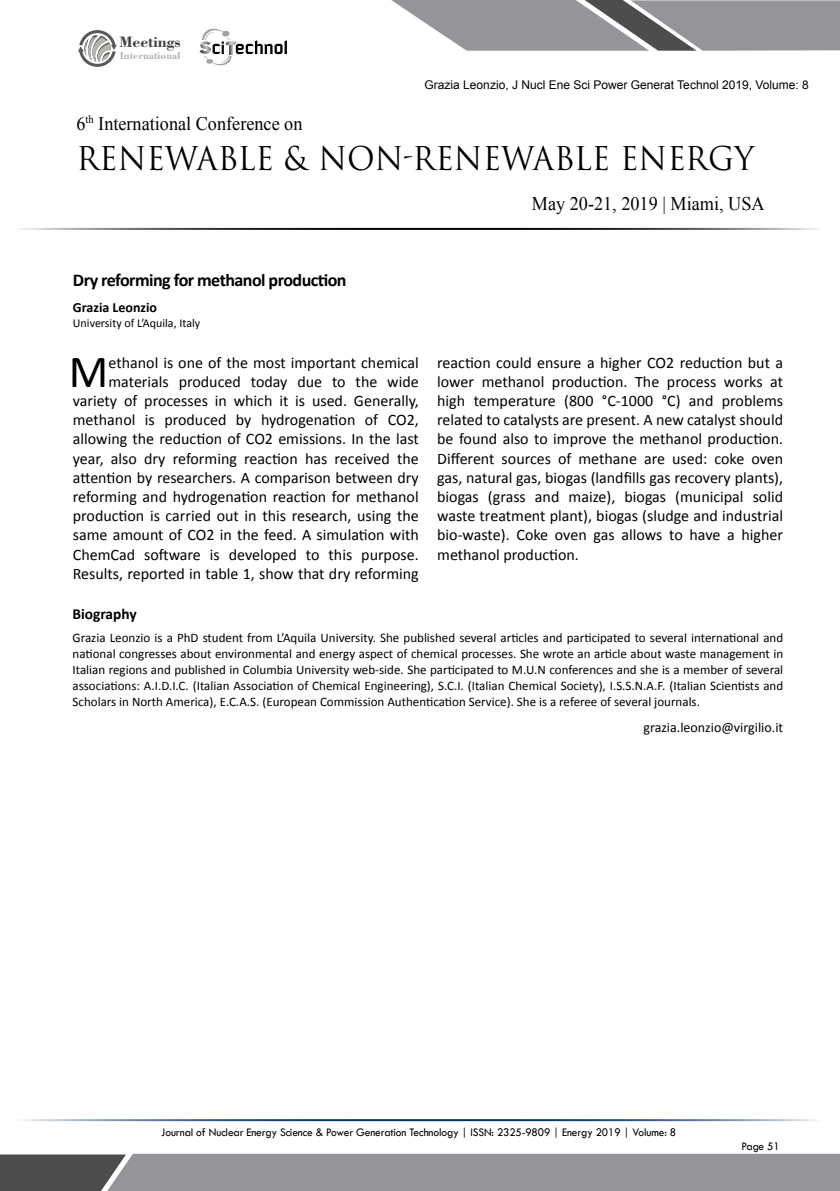
<style>
.page{position:relative;width:840px;height:1191px;background:#fff}
.page>*{position:absolute;margin:0;border:0;box-sizing:border-box;transform-origin:0 0}
.t1{font:46.2px "Calibri";color:#000}
.t2{font:31.8px "Trajan Pro 3";color:#000;scale:.95 1}
.t3{font:19.2px "Times New Roman";color:#000;scale:.95 1}
.t4{font:700 18px "Calibri";letter-spacing:-.03em;color:#000}
.t5{font:16px/19.2px "Calibri";color:#000;text-align:right}
.t6{font:700 16px "Bodoni BT";color:#414042}
.t7{font:700 15.4px "Calibri";color:#000}
.t8{font:14px "Calibri";color:#000}
.t9{font:700 14px "Calibri";color:#000}
.t10{font:13px/16px "Calibri";color:#000;text-align:justify}
.t11{font:12px "Tw Cen";letter-spacing:-.01em;color:#000;scale:.95 1}
.t12{font:12px "Arial";color:#000}
.t13{font:12px "Calibri";color:#000}
.t14{font:700 10.6px "Bodoni BT";color:#b3b6af}
</style>
<div class="page">
<hr style="left:12px;top:228px;width:807px;height:2px;background:#000">
<hr style="left:12px;top:1119px;width:807px;height:2px;background:#002f67">
<svg style="left:391px;top:0;width:449px;height:51px;background:#9b9c9f"></svg>
<svg style="left:0;top:1154px;width:840px;height:37px;background:#8a8c8f"></svg>
<svg style="left:78px;top:30px;width:39px;height:37px"></svg>
<svg style="left:199px;top:29px;width:88px;height:37px"></svg>
<p class="t6" style="left:119px;top:32px;width:63px">Meetings</p>
<p class="t14" style="left:120px;top:48px;width:62px">International</p>
<p class="t3" style="left:76px;top:110px;width:239px">6<sup>th</sup> International Conference on</p>
<p class="t12" style="left:424px;top:77px;width:385px">Grazia Leonzio, J Nucl Ene Sci Power Generat Technol 2019, Volume: 8</p>
<h2 class="t2" style="left:76px;top:137px;width:715px">RENEWABLE &amp; NON-RENEWABLE ENERGY</h2>
<p class="t3" style="left:532px;top:190px;width:246px">May 20-21, 2019 | Miami, USA</p>
<p class="t4" style="left:73px;top:268px;width:275px">Dry reforming for methanol production</p>
<p class="t9" style="left:73px;top:298px;width:86px">Grazia Leonzio</p>
<p class="t13" style="left:73px;top:316px;width:129px">University of L’Aquila, Italy</p>
<h1 class="t1" style="left:69px;top:342px;width:41px">M</h1>
<p class="t5" style="left:73px;top:353px;width:347px">ethanol is one of the most important chemical materials produced today due to the wide variety of processes in which it is used. Generally, methanol is produced by hydrogenation of CO2, allowing the reduction of CO2 emissions. In the last year, also dry reforming reaction has received the attention by researchers. A comparison between dry reforming and hydrogenation reaction for methanol production is carried out in this research, using the same amount of CO2 in the feed. A simulation with ChemCad software is developed to this purpose.<br>Results, reported in table 1, show that dry reforming</p>
<p class="t5" style="left:437px;top:353px;width:347px;text-align:justify">reaction could ensure a higher CO2 reduction but a lower methanol production. The process works at high temperature (800 °C-1000 °C) and problems related to catalysts are present. A new catalyst should be found also to improve the methanol production.<br>Different sources of methane are used: coke oven gas, natural gas, biogas (landfills gas recovery plants), biogas (grass and maize), biogas (municipal solid waste treatment plant), biogas (sludge and industrial bio-waste). Coke oven gas allows to have a higher methanol production.</p>
<p class="t7" style="left:73px;top:604px;width:66px">Biography</p>
<p class="t10" style="left:73px;top:629px;width:712px">Grazia Leonzio is a PhD student from L’Aquila University. She published several articles and participated to several international and national congresses about environmental and energy aspect of chemical processes. She wrote an article about waste management in Italian regions and published in Columbia University web-side. She participated to M.U.N conferences and she is a member of several associations: A.I.D.I.C. (Italian Association of Chemical Engineering), S.C.I. (Italian Chemical Society), I.S.S.N.A.F. (Italian Scientists and Scholars in North America), E.C.A.S. (European Commission Authentication Service). She is a referee of several journals.</p>
<p class="t8" style="left:643px;top:719px;width:141px">grazia.leonzio@virgilio.it</p>
<p class="t11" style="left:161px;top:1125px;width:543px">Journal of Nuclear Energy Science &amp; Power Generation Technology | ISSN: 2325-9809 | Energy 2019 | Volume: 8</p>
<p class="t11" style="left:741px;top:1139px;width:42px">Page 51</p>
</div>
